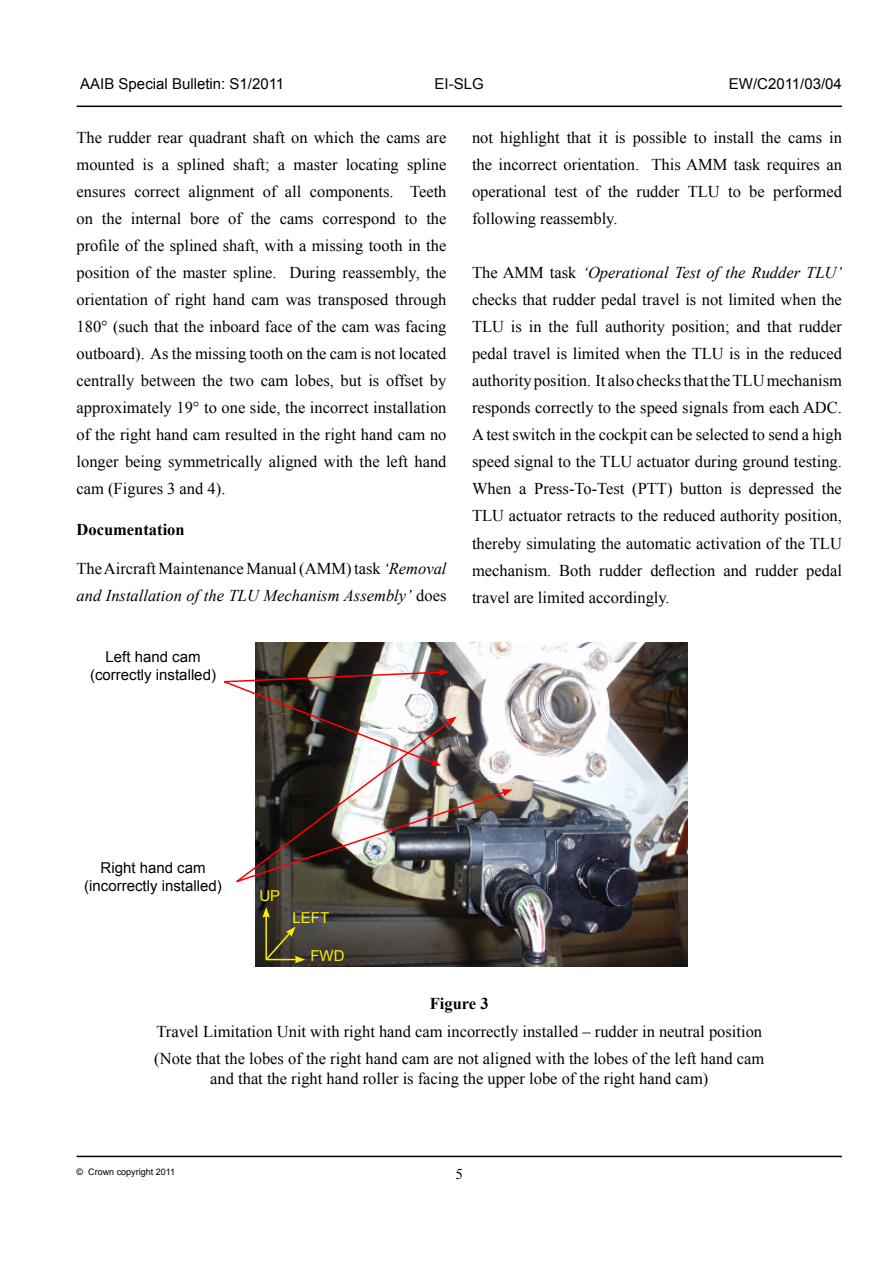
<style>
.page{position:relative;width:893px;height:1263px;background:#fff}
.page>*{position:absolute;margin:0;border:0;box-sizing:border-box;transform-origin:0 0}
.Bultext{font:16.5px/27px "Times New Roman";color:#000;text-align:justify}
.Bultext-2{font:italic 16.5px/27px "Times New Roman";color:#000}
.Para_header{font:700 16.5px "Times New Roman";color:#000}
.Caption_Header{font:700 16.5px "Times New Roman";color:#000}
.t1{font:15px "Arial";color:#000}
.t2{font:15px "Arial";color:#ffed00}
.t3{font:15px "Times New Roman";color:#000}
.Footnote{font:9px "Arial";color:#000}
.s1{font-style:normal}
.s2{font-style:italic}
</style>
<div class="page">
<hr style="left:77px;top:106px;width:765px;height:1px;background:#000">
<hr style="left:77px;top:1156px;width:765px;height:1px;background:#000">
<img style="left:255px;top:642px;width:432px;height:324px">
<img style="left:236px;top:719px;width:270px;height:167px">
<img style="left:224px;top:668px;width:233px;height:98px">
<svg style="left:501px;top:789px;width:11px;height:7px"></svg>
<svg style="left:262px;top:907px;width:43px;height:56px;background:#514c2d"></svg>
<p class="t1" style="left:80px;top:74px;width:206px">AAIB Special Bulletin: S1/2011</p>
<p class="t1" style="left:435px;top:74px;width:51px">EI-SLG</p>
<p class="t1" style="left:729px;top:74px;width:115px">EW/C2011/03/04</p>
<p class="Bultext" style="left:77px;top:124px;width:371px">The rudder rear quadrant shaft on which the cams are mounted is a splined shaft; a master locating spline ensures correct alignment of all components. Teeth on the internal bore of the cams correspond to the profile of the splined shaft, with a missing tooth in the position of the master spline. During reassembly, the orientation of right hand cam was transposed through 180° (such that the inboard face of the cam was facing outboard). As the missing tooth on the cam is not located centrally between the two cam lobes, but is offset by approximately 19° to one side, the incorrect installation of the right hand cam resulted in the right hand cam no longer being symmetrically aligned with the left hand cam (Figures 3 and 4).</p>
<p class="Para_header" style="left:77px;top:518px;width:110px">Documentation</p>
<p class="Bultext-2" style="left:77px;top:555px;width:371px"><span class="s1">The Aircraft Maintenance Manual (AMM) task</span> ‘Removal and Installation of the TLU Mechanism Assembly’ <span class="s1">does</span></p>
<p class="t1" style="left:106px;top:647px;width:97px">Left hand cam</p>
<p class="t1" style="left:90px;top:665px;width:127px">(correctly installed)</p>
<p class="Bultext" style="left:472px;top:124px;width:371px">not highlight that it is possible to install the cams in the incorrect orientation. This AMM task requires an operational test of the rudder TLU to be performed following reassembly.</p>
<p class="Bultext" style="left:472px;top:259px;width:371px">The AMM task <span class="s2">‘Operational Test of the Rudder TLU’ </span>checks that rudder pedal travel is not limited when the TLU is in the full authority position; and that rudder pedal travel is limited when the TLU is in the reduced authority position. It also checks that the TLU mechanism responds correctly to the speed signals from each ADC.<br>A test switch in the cockpit can be selected to send a high speed signal to the TLU actuator during ground testing.<br>When a Press-To-Test (PTT) button is depressed the TLU actuator retracts to the reduced authority position, thereby simulating the automatic activation of the TLU mechanism. Both rudder deflection and rudder pedal travel are limited accordingly.</p>
<p class="t1" style="left:101px;top:857px;width:107px">Right hand cam</p>
<p class="t1" style="left:84px;top:875px;width:139px">(incorrectly installed)</p>
<p class="t2" style="left:259px;top:886px;width:22px">UP</p>
<p class="t2" style="left:293px;top:908px;width:38px">LEFT</p>
<p class="t2" style="left:310px;top:946px;width:36px">FWD</p>
<p class="Caption_Header" style="left:430px;top:992px;width:60px">Figure 3</p>
<p class="Bultext" style="left:156px;top:1018px;width:607px">Travel Limitation Unit with right hand cam incorrectly installed – rudder in neutral position</p>
<p class="Bultext" style="left:154px;top:1045px;width:611px">(Note that the lobes of the right hand cam are not aligned with the lobes of the left hand cam</p>
<p class="Bultext" style="left:210px;top:1065px;width:500px">and that the right hand roller is facing the upper lobe of the right hand cam)</p>
<p class="Footnote" style="left:77px;top:1166px;width:100px">© Crown copyright 2011</p>
<p class="t3" style="left:455px;top:1163px;width:9px">5</p>
</div>
